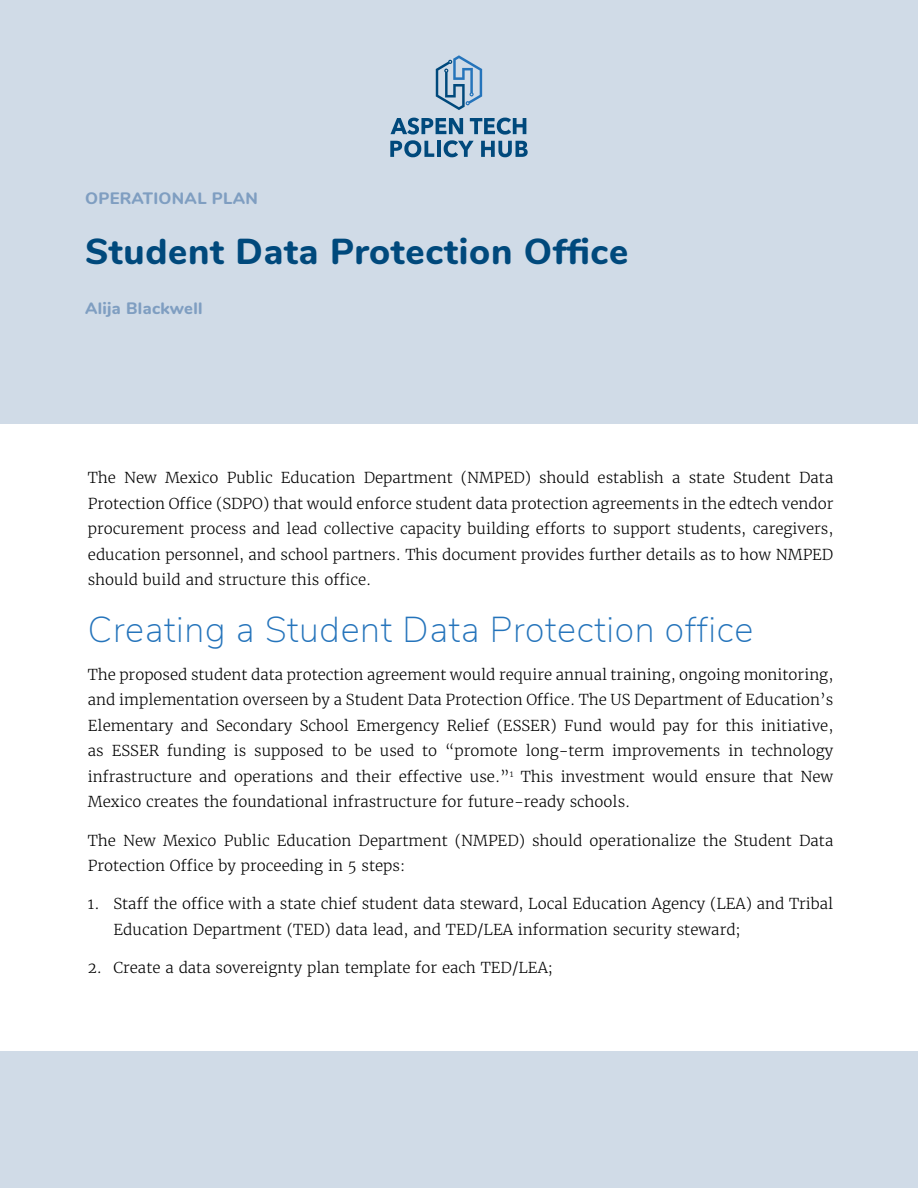
<style>
.page{position:relative;width:918px;height:1188px;background:#fff}
.page>*{position:absolute;margin:0;border:0;box-sizing:border-box;transform-origin:0 0}
.t1{font:200 36px "Nunito Sans";letter-spacing:.02em;color:#2574bb}
.t2{font:800 36px "Nunito";letter-spacing:.02em;color:#00497c}
.t3{font:800 16.5px "Nunito";letter-spacing:.02em;color:#7f9ec1}
.t4{font:300 15px/25.5px "Merriweather";color:#000;text-align:justify}
</style>
<div class="page">
<div style="left:0;top:1052px;width:918px;height:136px;background:#d0dbe7"></div>
<div style="left:0;top:0;width:918px;height:423px;background:#d0dbe7"></div>
<svg style="left:436px;top:55px;width:46px;height:55px"></svg>
<svg style="left:390px;top:118px;width:138px;height:39px"></svg>
<p class="t3" style="left:85px;top:186px;width:174px">OPERATIONAL PLAN</p>
<h1 class="t2" style="left:85px;top:225px;width:545px">Student Data Protection Office</h1>
<p class="t3" style="left:85px;top:296px;width:119px">Alija Blackwell</p>
<p class="t4" style="left:88px;top:465px;width:747px">The New Mexico Public Education Department (NMPED) should establish a state Student Data Protection Office (SDPO) that would enforce student data protection agreements in the edtech vendor procurement process and lead collective capacity building efforts to support students, caregivers, education personnel, and school partners. This document provides further details as to how NMPED should build and structure this office.</p>
<h1 class="t1" style="left:88px;top:603px;width:667px">Creating a Student Data Protection office</h1>
<p class="t4" style="left:88px;top:662px;width:747px">The proposed student data protection agreement would require annual training, ongoing monitoring, and implementation overseen by a Student Data Protection Office. The US Department of Education’s Elementary and Secondary School Emergency Relief (ESSER) Fund would pay for this initiative, as ESSER funding is supposed to be used to “promote long-term improvements in technology infrastructure and operations and their effective use.”<sup>1</sup> This investment would ensure that New Mexico creates the foundational infrastructure for future-ready schools.</p>
<p class="t4" style="left:88px;top:828px;width:747px">The New Mexico Public Education Department (NMPED) should operationalize the Student Data<br>Protection Office by proceeding in 5 steps:</p>
<p class="t4" style="left:113px;top:891px;width:721px;text-indent:-26px">1. Staff the office with a state chief student data steward, Local Education Agency (LEA) and Tribal<br>Education Department (TED) data lead, and TED/LEA information security steward;</p>
<p class="t4" style="left:88px;top:955px;width:467px">2. Create a data sovereignty plan template for each TED/LEA;</p>
</div>
